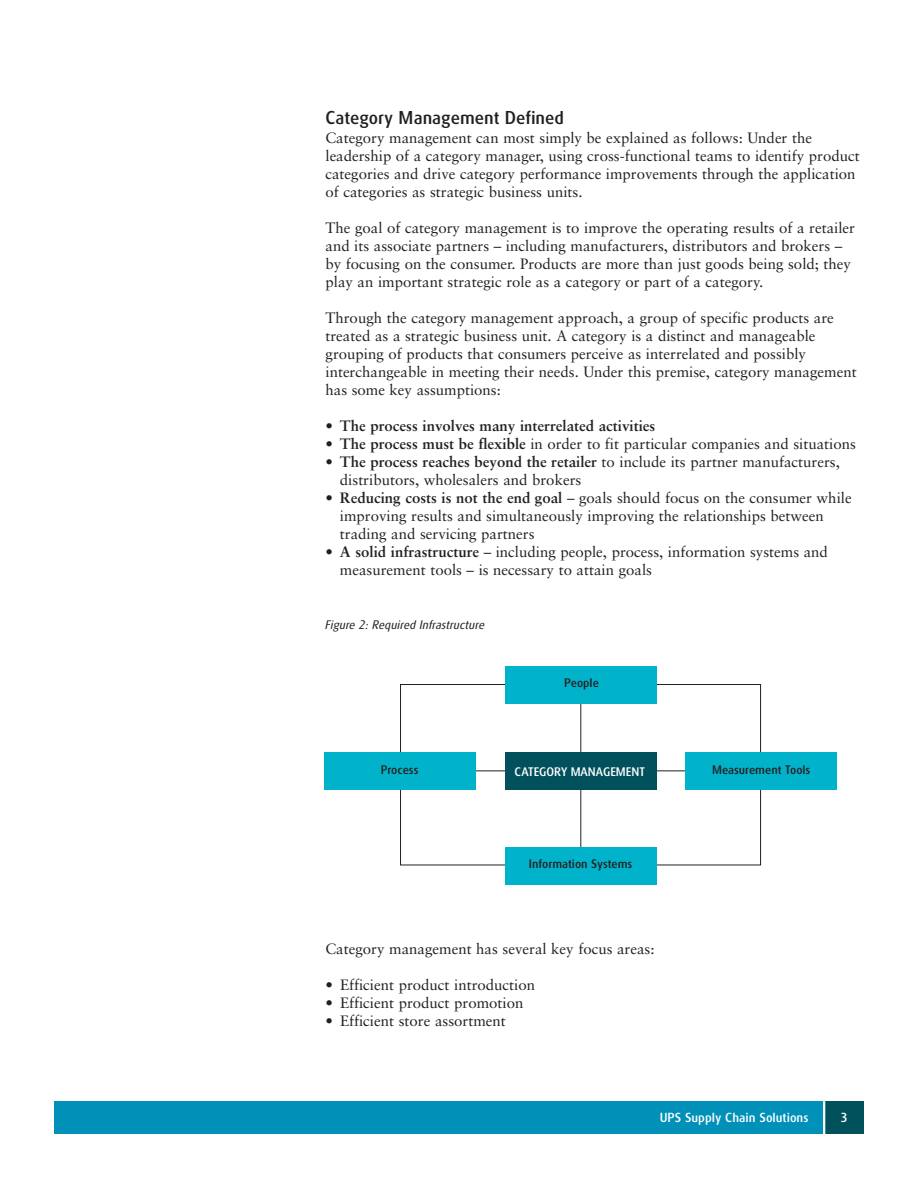
<style>
.page{position:relative;width:918px;height:1188px;background:#fff}
.page>*{position:absolute;margin:0;border:0;box-sizing:border-box;transform-origin:0 0}
.t1{font:500 18px "UPS Sans";color:#231f20}
.t2{font:15px/18px "Sabon";color:#231f20}
.t3{font:700 15px "Sabon";color:#231f20}
.t4{font:500 12.75px "UPS Sans";color:#fff}
.t5{font:500 12px "UPS Sans";color:#231f20}
.t6{font:italic 12px "UPS Sans";color:#231f20}
.t7{font:500 12px "UPS Sans";color:#fff}
.s1{font-weight:400}
.s2{font-weight:700}
</style>
<div class="page">
<hr style="left:463px;top:770px;width:239px;height:1px;background:#231f20">
<hr style="left:580px;top:697px;width:1px;height:159px;background:#231f20">
<div style="left:400px;top:684px;width:361px;height:181px;border:1px solid #231f20"></div>
<div style="left:505px;top:753px;width:151px;height:37px;background:#00515c"></div>
<div style="left:686px;top:753px;width:151px;height:37px;background:#00b3cb"></div>
<div style="left:506px;top:666px;width:151px;height:37px;background:#00b3cb"></div>
<div style="left:324px;top:753px;width:151px;height:37px;background:#00b3cb"></div>
<div style="left:505px;top:847px;width:151px;height:38px;background:#00b3cb"></div>
<div style="left:824px;top:1102px;width:40px;height:32px;background:#00515c"></div>
<div style="left:54px;top:1102px;width:770px;height:32px;background:#0090b8"></div>
<hr style="left:823px;top:1101px;width:2px;height:33px;background:#fff">
<p class="t1" style="left:326px;top:107px;width:240px">Category Management Defined</p>
<p class="t2" style="left:326px;top:130px;width:536px">Category management can most simply be explained as follows: Under the leadership of a category manager, using cross-functional teams to identify product categories and drive category performance improvements through the application of categories as strategic business units.</p>
<p class="t2" style="left:326px;top:220px;width:531px">The goal of category management is to improve the operating results of a retailer and its associate partners – including manufacturers, distributors and brokers – by focusing on the consumer. Products are more than just goods being sold; they play an important strategic role as a category or part of a category.</p>
<p class="t2" style="left:326px;top:310px;width:533px">Through the category management approach, a group of specific products are treated as a strategic business unit. A category is a distinct and manageable grouping of products that consumers perceive as interrelated and possibly interchangeable in meeting their needs. Under this premise, category management has some key assumptions:</p>
<p class="t3" style="left:326px;top:420px;width:331px"><span class="s1">•</span> The process involves many interrelated activities</p>
<p class="t2" style="left:326px;top:436px;width:532px">• <span class="s2">The process must be flexible</span> in order to fit particular companies and situations</p>
<p class="t2" style="left:340px;top:454px;width:501px;text-indent:-14px">• <span class="s2">The process reaches beyond the retailer</span> to include its partner manufacturers, distributors, wholesalers and brokers</p>
<p class="t2" style="left:340px;top:490px;width:513px;text-indent:-14px">• <span class="s2">Reducing costs is not the end goal</span> – goals should focus on the consumer while improving results and simultaneously improving the relationships between trading and servicing partners</p>
<p class="t2" style="left:340px;top:544px;width:489px;text-indent:-14px">• <span class="s2">A solid infrastructure</span> – including people, process, information systems and measurement tools – is necessary to attain goals</p>
<p class="t6" style="left:326px;top:618px;width:161px">Figure 2: Required Infrastructure</p>
<p class="t5" style="left:564px;top:676px;width:36px">People</p>
<p class="t5" style="left:381px;top:763px;width:39px">Process</p>
<p class="t7" style="left:515px;top:765px;width:132px">CATEGORY MANAGEMENT</p>
<p class="t5" style="left:529px;top:857px;width:105px">Information Systems</p>
<p class="t2" style="left:326px;top:941px;width:331px">Category management has several key focus areas:</p>
<p class="t2" style="left:326px;top:977px;width:211px">• Efficient product introduction</p>
<p class="t2" style="left:326px;top:995px;width:199px">• Efficient product promotion</p>
<p class="t2" style="left:326px;top:1013px;width:182px">• Efficient store assortment</p>
<p class="t5" style="left:712px;top:763px;width:100px">Measurement Tools</p>
<p class="t4" style="left:660px;top:1110px;width:150px">UPS Supply Chain Solutions</p>
<p class="t4" style="left:840px;top:1110px;width:9px">3</p>
</div>
